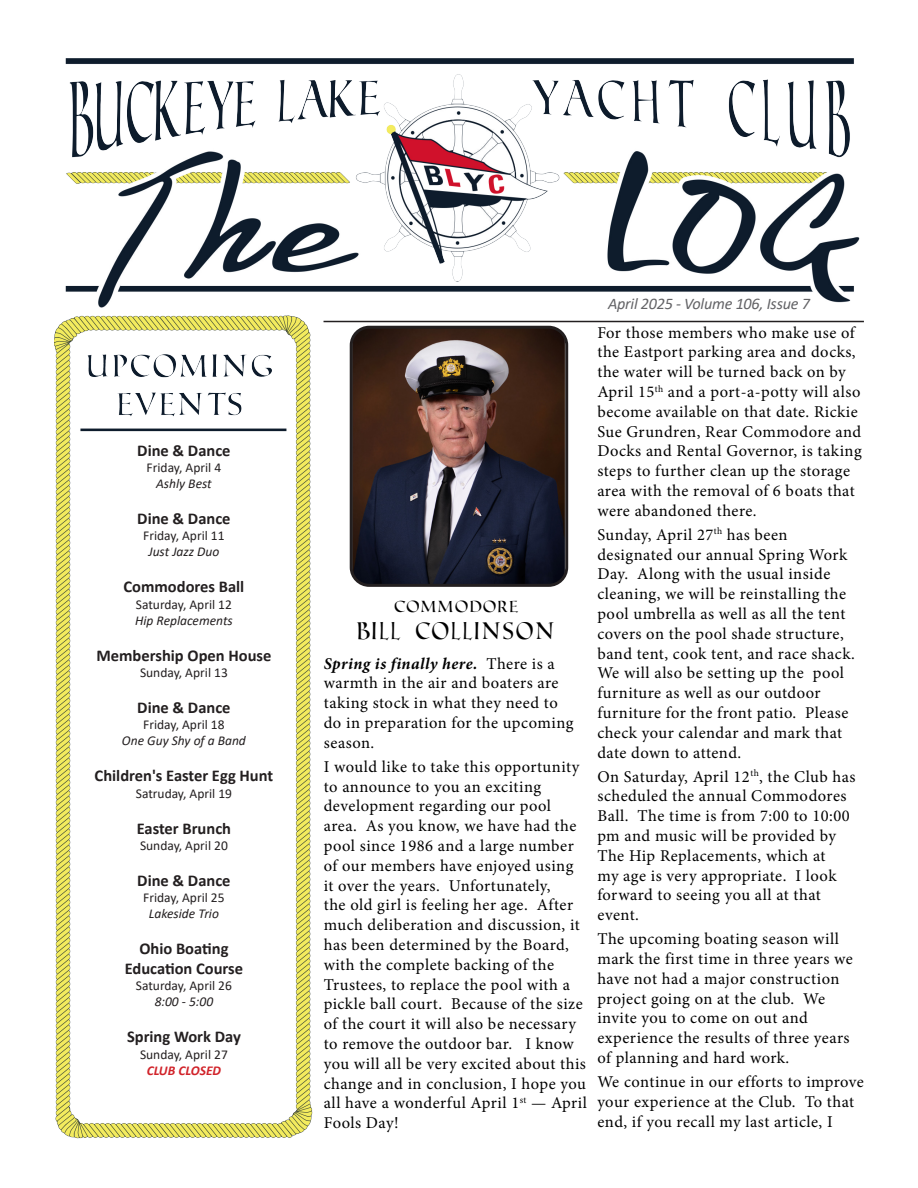
<style>
.page{position:relative;width:918px;height:1188px;background:#fff}
.page>*{position:absolute;margin:0;border:0;box-sizing:border-box;transform-origin:0 0}
.t1{font:24px "Roman SD";color:#000;scale:.9 1}
.t2{font:16.5px/19.8px "Minion Pro";letter-spacing:.025em;color:#000}
.t3{font:700 16.5px "Calibri";color:#231f20}
.t4{font:italic 16.2px "Calibri";letter-spacing:-.015em;color:#636366}
.t5{font:16.2px "Roman SD";color:#000}
.t6{font:13.5px/16.2px "Calibri";color:#231f20;text-align:center}
.t7{font:italic 13.5px/16.2px "Calibri";color:#231f20;text-align:center}
.t8{font:italic 700 13.5px "Calibri";color:#d1232a}
.s1{font-style:italic}
.s2{font-style:normal}
.s3{font-weight:700;font-style:italic}
</style>
<div class="page">
<img style="left:54px;top:58px;width:810px;height:1081px">
<div style="left:345px;top:591px;width:228px;height:6px;background:#fff"></div>
<hr style="left:324px;top:321px;width:540px;height:1px;background:#231f20">
<img style="left:352px;top:327px;width:213px;height:258px">
<div style="left:350px;top:326px;width:218px;height:261px;border:3px solid #231f20;border-radius:18px"></div>
<p class="t3" style="left:137px;top:439px;width:95px">Dine &amp; Dance</p>
<p class="t6" style="left:147px;top:459px;width:76px">Friday, April 4<br><span class="s1">Ashly Best</span></p>
<p class="t3" style="left:137px;top:507px;width:95px">Dine &amp; Dance</p>
<p class="t6" style="left:143px;top:527px;width:83px">Friday, April 11<br><span class="s1">Just Jazz Duo</span></p>
<p class="t3" style="left:124px;top:575px;width:122px">Commodores Ball</p>
<p class="t6" style="left:135px;top:596px;width:99px;text-align:left">Saturday, April 12<br><span class="s1">Hip Replacements</span></p>
<p class="t3" style="left:96px;top:644px;width:177px">Membership Open House</p>
<p class="t6" style="left:140px;top:664px;width:89px">Sunday, April 13</p>
<p class="t3" style="left:137px;top:696px;width:95px">Dine &amp; Dance</p>
<p class="t7" style="left:122px;top:716px;width:125px"><span class="s2">Friday, April 18<br></span>One Guy Shy of a Band</p>
<p class="t3" style="left:95px;top:764px;width:180px">Children's Easter Egg Hunt</p>
<p class="t6" style="left:136px;top:785px;width:98px">Satruday, April 19</p>
<p class="t3" style="left:137px;top:817px;width:96px">Easter Brunch</p>
<p class="t6" style="left:140px;top:837px;width:89px">Sunday, April 20</p>
<p class="t3" style="left:137px;top:869px;width:95px">Dine &amp; Dance</p>
<p class="t6" style="left:143px;top:889px;width:83px">Friday, April 25<br><span class="s1">Lakeside Trio</span></p>
<p class="t3" style="left:139px;top:937px;width:91px">Ohio Boating</p>
<p class="t3" style="left:125px;top:957px;width:120px">Education Course</p>
<p class="t6" style="left:136px;top:977px;width:98px">Saturday, April 26<br><span class="s1">8:00 - 5:00</span></p>
<p class="t3" style="left:127px;top:1025px;width:115px">Spring Work Day</p>
<p class="t6" style="left:140px;top:1046px;width:89px">Sunday, April 27</p>
<p class="t8" style="left:147px;top:1061px;width:76px">CLUB CLOSED</p>
<p class="t5" style="left:395px;top:594px;width:127px">COMMODORE</p>
<p class="t1" style="left:357px;top:613px;width:224px">BILL COLLINSON</p>
<p class="t2" style="left:324px;top:654px;width:251px"><span class="s3">Spring is finally here.</span> There is a warmth in the air and boaters are taking stock in what they need to do in preparation for the upcoming season.</p>
<p class="t2" style="left:324px;top:757px;width:265px">I would like to take this opportunity to announce to you an exciting development regarding our pool area. As you know, we have had the pool since 1986 and a large number of our members have enjoyed using it over the years. Unfortunately,<br>the old girl is feeling her age. After much deliberation and discussion, it has been determined by the Board, with the complete backing of the Trustees, to replace the pool with a pickle ball court. Because of the size of the court it will also be necessary to remove the outdoor bar. I know you will all be very excited about this change and in conclusion, I hope you all have a wonderful April 1<sup>st</sup> — April Fools Day!</p>
<p class="t4" style="left:608px;top:293px;width:203px">April 2025 - Volume 106, Issue 7</p>
<p class="t2" style="left:597px;top:323px;width:266px">For those members who make use of the Eastport parking area and docks, the water will be turned back on by April 15<sup>th</sup> and a port-a-potty will also become available on that date. Rickie Sue Grundren, Rear Commodore and Docks and Rental Governor, is taking steps to further clean up the storage area with the removal of 6 boats that were abandoned there.</p>
<p class="t2" style="left:597px;top:525px;width:259px">Sunday, April 27<sup>th</sup> has been designated our annual Spring Work<br>Day. Along with the usual inside cleaning, we will be reinstalling the pool umbrella as well as all the tent covers on the pool shade structure, band tent, cook tent, and race shack.<br>We will also be setting up the pool furniture as well as our outdoor furniture for the front patio. Please check your calendar and mark that date down to attend.</p>
<p class="t2" style="left:597px;top:767px;width:260px">On Saturday, April 12<sup>th</sup>, the Club has scheduled the annual Commodores<br>Ball. The time is from 7:00 to 10:00 pm and music will be provided by<br>The Hip Replacements, which at<br>my age is very appropriate. I look forward to seeing you all at that event.</p>
<p class="t2" style="left:597px;top:929px;width:257px">The upcoming boating season will mark the first time in three years we have not had a major construction project going on at the club. We invite you to come on out and experience the results of three years of planning and hard work.</p>
<p class="t2" style="left:597px;top:1072px;width:268px">We continue in our efforts to improve your experience at the Club. To that end, if you recall my last article, I</p>
</div>
